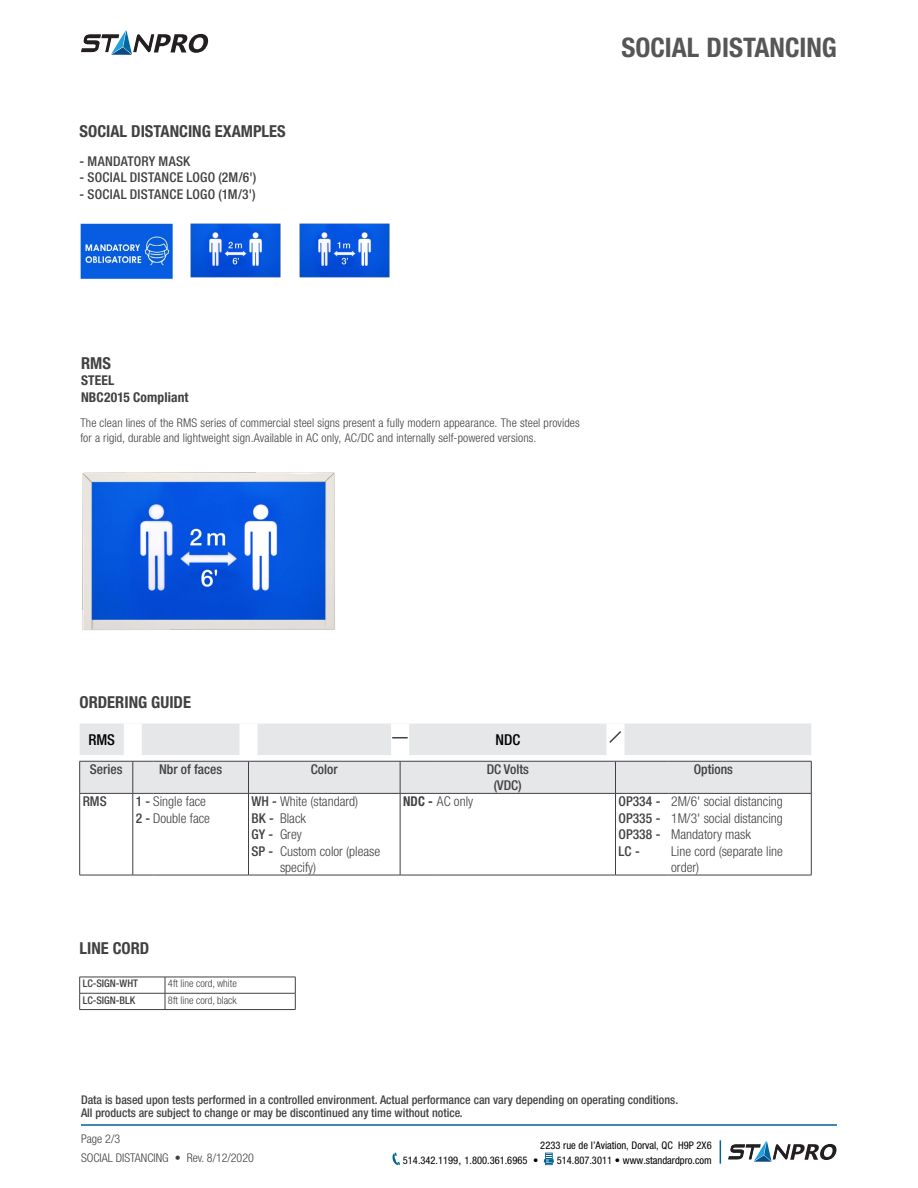
<style>
.page{position:relative;width:918px;height:1188px;background:#fff}
.page>*{position:absolute;margin:0;border:0;box-sizing:border-box;transform-origin:0 0}
.t1{font:700 condensed 27px "Helvetica Neue";color:#565659}
.t2{font:700 condensed 16.5px "Helvetica Neue";color:#414042}
.t3{font:500 condensed 15px "Helvetica Neue";color:#000}
.t4{font:300 condensed 13.5px/16.5px "Helvetica Neue";color:#414042}
.t5{font:500 condensed 13.5px/16.5px "Helvetica Neue";color:#414042;text-align:center}
.t6{font:700 condensed 13.5px/16.5px "Helvetica Neue";letter-spacing:.01em;color:#414042}
.t7{font:300 condensed 12px/18.3px "Helvetica Neue";letter-spacing:.005em;color:#414042}
.t8{font:500 condensed 12px/13.5px "Helvetica Neue";color:#414042}
.t9{font:condensed 10.5px "Helvetica Neue";color:#000}
.t10{font:300 condensed 10.5px "Helvetica Neue";color:#414042}
.t11{font:500 condensed 10.5px "Helvetica Neue";color:#414042}
.s1{font-weight:500}
.s2{font-weight:700}
.s3{font-stretch:normal}
</style>
<div class="page">
<hr style="left:81px;top:1124px;width:756px;height:2px;background:#066193">
<svg style="left:392px;top:1153px;width:8px;height:12px"></svg>
<svg style="left:544px;top:1153px;width:10px;height:12px"></svg>
<svg style="left:720px;top:1140px;width:1px;height:24px"></svg>
<svg style="left:81px;top:30px;width:127px;height:25px"></svg>
<svg style="left:728px;top:1141px;width:109px;height:21px"></svg>
<img style="left:82px;top:472px;width:253px;height:158px">
<div style="left:80px;top:724px;width:731px;height:69px;background:#e6e7e8"></div>
<div style="left:124px;top:724px;width:18px;height:31px;background:#fff"></div>
<div style="left:240px;top:724px;width:18px;height:31px;background:#fff"></div>
<div style="left:391px;top:724px;width:18px;height:31px;background:#fff"></div>
<div style="left:606px;top:724px;width:18px;height:31px;background:#fff"></div>
<hr style="left:80px;top:793px;width:53px;height:1px;background:#414042">
<svg style="left:133px;top:793px;width:20px;height:1px"></svg>
<hr style="left:153px;top:793px;width:96px;height:1px;background:#414042">
<hr style="left:400px;top:793px;width:37px;height:1px;background:#414042">
<hr style="left:437px;top:793px;width:178px;height:1px;background:#414042">
<hr style="left:615px;top:793px;width:53px;height:1px;background:#414042">
<hr style="left:668px;top:793px;width:144px;height:1px;background:#414042">
<hr style="left:249px;top:793px;width:31px;height:1px;background:#414042">
<hr style="left:280px;top:793px;width:120px;height:1px;background:#414042">
<hr style="left:79px;top:761px;width:1px;height:32px;background:#414042">
<svg style="left:80px;top:755px;width:731px;height:7px"></svg>
<hr style="left:133px;top:761px;width:1px;height:32px;background:#414042">
<hr style="left:153px;top:761px;width:96px;height:1px;background:#414042">
<hr style="left:249px;top:761px;width:31px;height:1px;background:#414042">
<hr style="left:248px;top:761px;width:1px;height:32px;background:#414042">
<hr style="left:280px;top:761px;width:120px;height:1px;background:#414042">
<hr style="left:400px;top:761px;width:37px;height:1px;background:#414042">
<hr style="left:400px;top:761px;width:1px;height:32px;background:#414042">
<hr style="left:437px;top:761px;width:178px;height:1px;background:#414042">
<hr style="left:615px;top:761px;width:53px;height:1px;background:#414042">
<hr style="left:615px;top:761px;width:1px;height:32px;background:#414042">
<hr style="left:668px;top:761px;width:144px;height:1px;background:#414042">
<hr style="left:811px;top:761px;width:1px;height:32px;background:#414042">
<hr style="left:79px;top:794px;width:1px;height:81px;background:#414042">
<hr style="left:133px;top:794px;width:1px;height:81px;background:#414042">
<hr style="left:248px;top:794px;width:1px;height:81px;background:#414042">
<hr style="left:400px;top:794px;width:1px;height:81px;background:#414042">
<hr style="left:615px;top:794px;width:1px;height:81px;background:#414042">
<hr style="left:80px;top:875px;width:53px;height:1px;background:#414042">
<svg style="left:133px;top:875px;width:20px;height:1px"></svg>
<hr style="left:153px;top:875px;width:96px;height:1px;background:#414042">
<hr style="left:249px;top:875px;width:31px;height:1px;background:#414042">
<hr style="left:280px;top:875px;width:120px;height:1px;background:#414042">
<hr style="left:400px;top:875px;width:37px;height:1px;background:#414042">
<hr style="left:437px;top:875px;width:178px;height:1px;background:#414042">
<hr style="left:615px;top:875px;width:53px;height:1px;background:#414042">
<hr style="left:668px;top:875px;width:144px;height:1px;background:#414042">
<hr style="left:811px;top:794px;width:1px;height:81px;background:#414042">
<svg style="left:392px;top:737px;width:16px;height:1px"></svg>
<svg style="left:609px;top:731px;width:12px;height:12px"></svg>
<img style="left:190px;top:223px;width:91px;height:55px">
<img style="left:299px;top:223px;width:91px;height:55px">
<img style="left:80px;top:223px;width:93px;height:57px">
<hr style="left:79px;top:993px;width:86px;height:1px;background:#414042">
<svg style="left:79px;top:978px;width:1px;height:31px"></svg>
<hr style="left:165px;top:993px;width:130px;height:1px;background:#414042">
<svg style="left:295px;top:977px;width:1px;height:32px"></svg>
<hr style="left:79px;top:1009px;width:86px;height:1px;background:#414042">
<hr style="left:165px;top:1009px;width:130px;height:1px;background:#414042">
<svg style="left:165px;top:978px;width:1px;height:31px"></svg>
<hr style="left:79px;top:977px;width:86px;height:1px;background:#414042">
<hr style="left:165px;top:977px;width:130px;height:1px;background:#414042">
<h2 class="t2" style="left:80px;top:121px;width:208px">SOCIAL DISTANCING EXAMPLES</h2>
<p class="t5" style="left:80px;top:153px;width:112px">- MANDATORY MASK</p>
<p class="t5" style="left:80px;top:169px;width:178px">- SOCIAL DISTANCE LOGO (2M/6')</p>
<p class="t5" style="left:80px;top:186px;width:178px">- SOCIAL DISTANCE LOGO (1M/3')</p>
<h1 class="t1" style="left:621px;top:31px;width:217px">SOCIAL DISTANCING</h1>
<h2 class="t2" style="left:81px;top:353px;width:31px">RMS</h2>
<p class="t6" style="left:81px;top:372px;width:109px">STEEL<br>NBC2015 Compliant</p>
<p class="t7" style="left:80px;top:415px;width:501px;line-height:15px">The clean lines of the RMS series of commercial steel signs present a fully modern appearance. The steel provides for a rigid, durable and lightweight sign.Available in AC only, AC/DC and internally self-powered versions.</p>
<h2 class="t2" style="left:80px;top:692px;width:113px">ORDERING GUIDE</h2>
<p class="t3" style="left:88px;top:730px;width:28px">RMS</p>
<p class="t3" style="left:495px;top:730px;width:26px">NDC</p>
<p class="t5" style="left:90px;top:761px;width:34px">Series</p>
<p class="t5" style="left:159px;top:761px;width:64px">Nbr of faces</p>
<p class="t5" style="left:311px;top:761px;width:28px">Color</p>
<p class="t5" style="left:487px;top:761px;width:44px">DC Volts (VDC)</p>
<p class="t5" style="left:694px;top:761px;width:41px">Options</p>
<p class="t5" style="left:83px;top:793px;width:26px">RMS</p>
<p class="t4" style="left:136px;top:793px;width:76px"><span class="s1">1 -</span> Single face<br><span class="s1">2 -</span> Double face</p>
<p class="t4" style="left:252px;top:793px;width:108px"><span class="s1">WH -</span> White (standard)<br><span class="s1">BK -<br>GY -<br>SP -</span></p>
<p class="t4" style="left:403px;top:793px;width:72px"><span class="s2">NDC -</span> AC only</p>
<p class="t5" style="left:618px;top:793px;width:44px;text-align:justify">OP334 - OP335 - OP338 - LC -</p>
<p class="t4" style="left:671px;top:793px;width:113px">2M/6' social distancing<br>1M/3' social distancing<br>Mandatory mask<br>Line cord (separate line order)</p>
<p class="t4" style="left:280px;top:809px;width:102px">Black<br>Grey<br>Custom color (please specify)</p>
<h2 class="t2" style="left:80px;top:939px;width:71px">LINE CORD</h2>
<p class="t11" style="left:83px;top:977px;width:57px">LC-SIGN-WHT</p>
<p class="t10" style="left:168px;top:978px;width:70px">4ft line cord, white</p>
<p class="t11" style="left:83px;top:994px;width:54px">LC-SIGN-BLK</p>
<p class="t10" style="left:168px;top:994px;width:70px">8ft line cord, black</p>
<p class="t8" style="left:81px;top:1093px;width:599px">Data is based upon tests performed in a controlled environment. Actual performance can vary depending on operating conditions.<br>All products are subject to change or may be discontinued any time without notice.</p>
<p class="t7" style="left:81px;top:1130px;width:174px">Page 2/3<br>SOCIAL DISTANCING • Rev. 8/12/2020</p>
<p class="t9" style="left:540px;top:1139px;width:173px">2233 rue de l’Aviation, Dorval, QC H9P 2X6</p>
<p class="t9" style="left:403px;top:1154px;width:137px">514.342.1199<span class="s3">,</span> 1.800.361.6965 •</p>
<p class="t9" style="left:557px;top:1154px;width:157px">514.807.3011 • www.standardpro.com</p>
</div>
